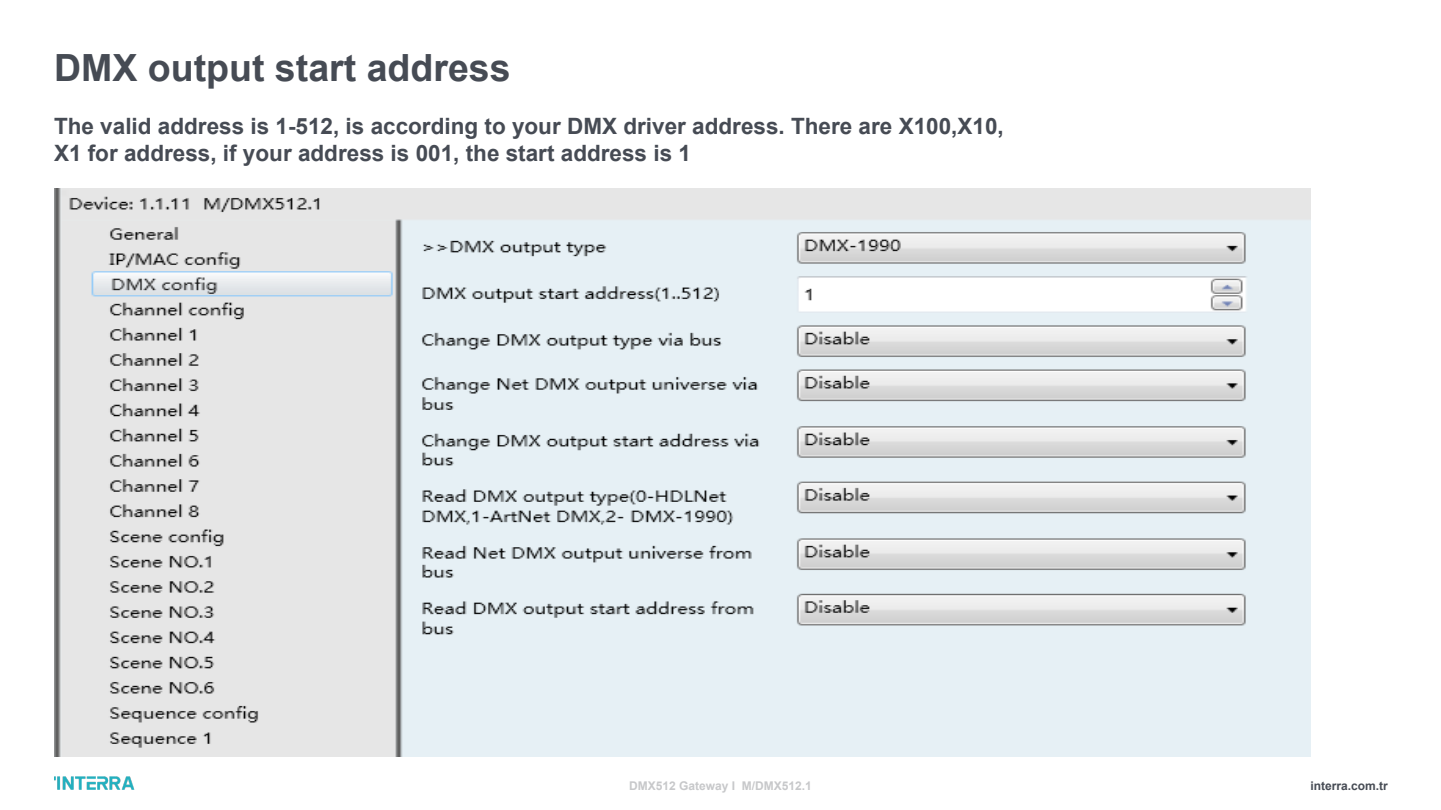
<style>
.page{position:relative;width:1441px;height:810px;background:#fff}
.page>*{position:absolute;margin:0;border:0;box-sizing:border-box;transform-origin:0 0}
.t1{font:700 37.5px "Arial";color:#464b54}
.t2{font:700 22.5px "Arial";color:#464b54}
.t3{font:700 12px "Arial";color:#c7c8ca}
.t4{font:700 12px "Arial";color:#464b54}
</style>
<div class="page">
<img style="left:54px;top:776px;width:81px;height:14px">
<img style="left:54px;top:188px;width:1255px;height:569px">
<p class="t1" style="left:54px;top:42px;width:458px">DMX output start address</p>
<p class="t2" style="left:54px;top:111px;width:951px">The valid address is 1-512, is according to your DMX driver address. There are X100,X10,</p>
<p class="t2" style="left:54px;top:138px;width:638px">X1 for address, if your address is 001, the start address is 1</p>
<p class="t3" style="left:629px;top:777px;width:184px">DMX512 Gateway I M/DMX512.1</p>
<p class="t4" style="left:1310px;top:777px;width:79px">interra.com.tr</p>
</div>
